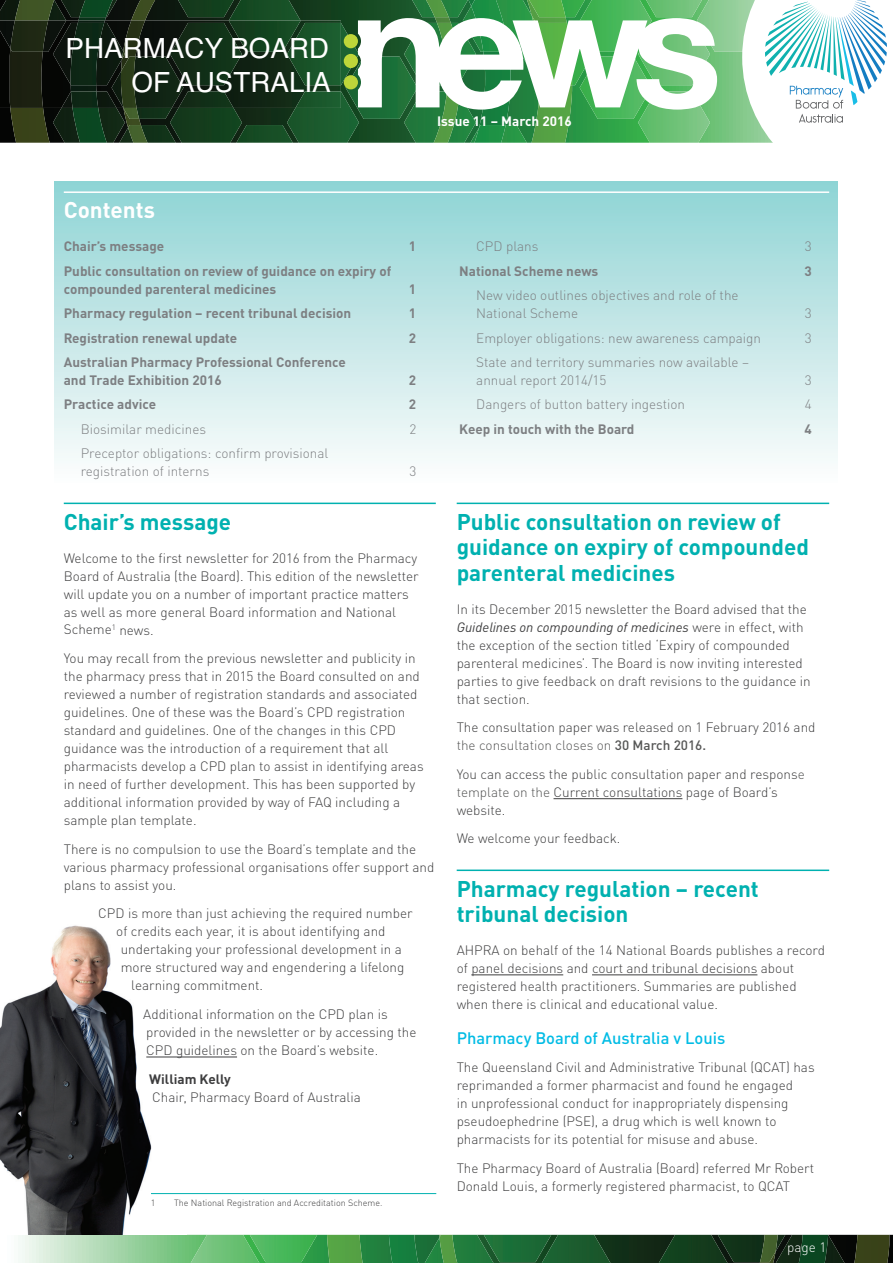
<style>
.page{position:relative;width:893px;height:1263px;background:#fff}
.page>*{position:absolute;margin:0;border:0;box-sizing:border-box;transform-origin:0 0}
.t1{font:27.75px/33.5px "Helvetica";color:#fff;text-align:right}
.t2{font:700 22.5px/25.5px "DINOT";color:#00b1b0}
.t3{font:700 22.5px "DINOT";color:#fff}
.t4{font:500 16.5px "DINOT";color:#02bce5}
.t5{font:300 13.5px/18px "DINOT";color:#3e3e3f}
.t6{font:700 13.5px/18px "DINOT";color:#7d7f82}
.t7{font:300 13.5px/18px "DINOT";color:#7d7f82}
.t8{font:700 13.5px "DINOT";color:#fff}
.t9{font:700 13.5px "DINOT";color:#3e3e3f}
.t10{font:300 13.5px "DINOT";color:#fff}
.t11{font:300 9px "DINOT";color:#3e3e3f}
.s1{font-weight:400;font-style:italic}
.s2{color:#555655}
.s3{font-weight:500;color:#555655}
</style>
<div class="page">
<img style="left:0;top:0;width:742px;height:143px">
<img style="left:73px;top:108px;width:50px;height:35px">
<img style="left:15px;top:0;width:108px;height:20px">
<svg style="left:10px;top:108px;width:40px;height:35px"></svg>
<svg style="left:124px;top:0;width:593px;height:143px"></svg>
<img style="left:137px;top:20px;width:204px;height:88px">
<img style="left:104px;top:23px;width:17px;height:85px">
<img style="left:43px;top:20px;width:28px;height:88px">
<img style="left:0;top:49px;width:10px;height:59px">
<img style="left:0;top:20px;width:10px;height:29px">
<img style="left:71px;top:20px;width:34px;height:71px">
<img style="left:71px;top:23px;width:33px;height:85px">
<div style="left:10px;top:52px;width:33px;height:56px;background:#1c2011"></div>
<img style="left:10px;top:20px;width:38px;height:32px">
<img style="left:121px;top:20px;width:24px;height:51px">
<img style="left:121px;top:51px;width:16px;height:57px">
<svg style="left:742px;top:0;width:145px;height:143px"></svg>
<svg style="left:18px;top:1235px;width:875px;height:28px;background:#5d9c66"></svg>
<img style="left:440px;top:1235px;width:338px;height:28px">
<img style="left:0;top:925px;width:187px;height:309px">
<div style="left:55px;top:181px;width:783px;height:302px;background:linear-gradient(to bottom,#8ed3d4,#fdfcfc)"></div>
<hr style="left:64px;top:503px;width:372px;height:1px;background:#00b1b0">
<hr style="left:146px;top:1057px;width:91px;height:1px;background:#3e3e3f">
<hr style="left:151px;top:1193px;width:285px;height:1px;background:#00b1b0">
<hr style="left:457px;top:503px;width:372px;height:1px;background:#00b1b0">
<hr style="left:553px;top:798px;width:129px;height:1px;background:#3e3e3f">
<hr style="left:457px;top:869px;width:372px;height:2px;background:#00b1b0">
<hr style="left:471px;top:974px;width:92px;height:1px;background:#3e3e3f">
<hr style="left:592px;top:974px;width:165px;height:1px;background:#3e3e3f">
<hr style="left:64px;top:191px;width:765px;height:2px;background:#fff">
<h1 class="t1" style="left:65px;top:33px;width:267px">PHARMACY BOARD<br>OF AUSTRALIA</h1>
<p class="t8" style="left:437px;top:113px;width:136px">Issue 11 – March 2016</p>
<h2 class="t3" style="left:64px;top:196px;width:93px">Contents</h2>
<p class="t6" style="left:64px;top:237px;width:102px">Chair’s message</p>
<p class="t6" style="left:409px;top:237px;width:9px">1</p>
<p class="t6" style="left:64px;top:261px;width:329px">Public consultation on review of guidance on expiry of compounded parenteral medicines</p>
<p class="t6" style="left:409px;top:279px;width:9px">1</p>
<p class="t6" style="left:64px;top:304px;width:289px">Pharmacy regulation – recent tribunal decision</p>
<p class="t6" style="left:409px;top:304px;width:9px">1</p>
<p class="t6" style="left:64px;top:328px;width:175px">Registration renewal update</p>
<p class="t6" style="left:409px;top:328px;width:9px">2</p>
<p class="t6" style="left:64px;top:353px;width:284px">Australian Pharmacy Professional Conference and Trade Exhibition 2016</p>
<p class="t6" style="left:409px;top:371px;width:9px">2</p>
<p class="t6" style="left:64px;top:395px;width:94px">Practice advice</p>
<p class="t6" style="left:409px;top:395px;width:9px">2</p>
<p class="t7" style="left:81px;top:420px;width:127px">Biosimilar medicines</p>
<p class="t7" style="left:409px;top:420px;width:8px">2</p>
<p class="t7" style="left:81px;top:444px;width:249px">Preceptor obligations: confirm provisional registration of interns</p>
<p class="t7" style="left:409px;top:462px;width:8px">3</p>
<p class="t7" style="left:476px;top:237px;width:64px">CPD plans</p>
<p class="t7" style="left:805px;top:237px;width:8px">3</p>
<p class="t6" style="left:459px;top:261px;width:141px">National Scheme news</p>
<p class="t6" style="left:804px;top:261px;width:9px">3</p>
<p class="t7" style="left:476px;top:286px;width:264px">New video outlines objectives and role of the<br>National Scheme</p>
<p class="t7" style="left:805px;top:304px;width:8px">3</p>
<p class="t7" style="left:476px;top:328px;width:286px">Employer obligations: new awareness campaign</p>
<p class="t7" style="left:805px;top:328px;width:8px">3</p>
<p class="t7" style="left:476px;top:353px;width:274px">State and territory summaries now available – annual report 2014/15</p>
<p class="t7" style="left:805px;top:371px;width:8px">3</p>
<p class="t7" style="left:476px;top:395px;width:210px">Dangers of button battery ingestion</p>
<p class="t7" style="left:805px;top:395px;width:8px">4</p>
<p class="t6" style="left:459px;top:419px;width:177px">Keep in touch with the Board</p>
<p class="t6" style="left:804px;top:419px;width:9px">4</p>
<h2 class="t2" style="left:64px;top:508px;width:169px">Chair’s message</h2>
<p class="t5" style="left:64px;top:548px;width:356px">Welcome to the first newsletter for 2016 from the Pharmacy Board of Australia (the Board). This edition of the newsletter will update you on a number of important practice matters as well as more general Board information and National Scheme<sup>1</sup> news.</p>
<p class="t5" style="left:64px;top:649px;width:361px">You may recall from the previous newsletter and publicity in the pharmacy press that in 2015 the Board consulted on and reviewed a number of registration standards and associated guidelines. One of these was the Board’s CPD registration standard and guidelines. One of the changes in this CPD guidance was the introduction of a requirement that all pharmacists develop a CPD plan to assist in identifying areas in need of further development. This has been supported by additional information provided by way of FAQ including a sample plan template.</p>
<p class="t5" style="left:64px;top:840px;width:372px">There is no compulsion to use the Board’s template and the various pharmacy professional organisations offer support and plans to assist you.</p>
<p class="t5" style="left:98px;top:904px;width:316px">CPD is more than just achieving the required number</p>
<p class="t5" style="left:116px;top:922px;width:271px">of credits each year, it is about identifying and</p>
<p class="t5" style="left:121px;top:940px;width:283px">undertaking your professional development in a</p>
<p class="t5" style="left:121px;top:958px;width:285px">more structured way and engendering a lifelong</p>
<p class="t5" style="left:131px;top:976px;width:133px">learning commitment.</p>
<p class="t5" style="left:143px;top:1005px;width:275px">Additional information on the CPD plan is provided in the newsletter or by accessing the<br>CPD guidelines on the Board’s website.</p>
<p class="t9" style="left:149px;top:1070px;width:83px">William Kelly</p>
<p class="t5" style="left:152px;top:1088px;width:210px">Chair, Pharmacy Board of Australia</p>
<p class="t11" style="left:151px;top:1197px;width:6px">1</p>
<p class="t11" style="left:174px;top:1197px;width:210px">The National Registration and Accreditation Scheme.</p>
<h2 class="t2" style="left:457px;top:508px;width:354px">Public consultation on review of guidance on expiry of compounded parenteral medicines</h2>
<p class="t5" style="left:457px;top:599px;width:356px">In its December 2015 newsletter the Board advised that the <span class="s1">Guidelines on compounding of medicines</span> were in effect, with the exception of the section titled ‘Expiry of compounded parenteral medicines’. The Board is now inviting interested parties to give feedback on draft revisions to the guidance in that section.</p>
<p class="t5" style="left:457px;top:718px;width:360px">The consultation paper was released on 1 February 2016 and <span class="s2">the consultation closes on</span> <span class="s3">30 March 2016.</span></p>
<p class="t5" style="left:457px;top:765px;width:350px">You can access the public consultation paper and respons<span class="s2">e template on the</span> Current consultations page of Board’s website.</p>
<p class="t5" style="left:457px;top:829px;width:165px">We welcome your feedback.</p>
<h2 class="t2" style="left:457px;top:875px;width:304px">Pharmacy regulation – recent tribunal decision</h2>
<p class="t5" style="left:457px;top:941px;width:370px">AHPRA on behalf of the 14 National Boards publishes a record of panel decisions and court and tribunal decisions about registered health practitioners. Summaries are published when there is clinical and educational value.</p>
<p class="t4" style="left:457px;top:1027px;width:270px">Pharmacy Board of Australia v Louis</p>
<p class="t5" style="left:457px;top:1058px;width:359px">The Queensland Civil and Administrative Tribunal (QCAT) has reprimanded a former pharmacist and found he engaged<br>in unprofessional conduct for inappropriately dispensing pseudoephedrine (PSE), a drug which is well known to pharmacists for its potential for misuse and abuse.</p>
<p class="t5" style="left:457px;top:1159px;width:359px">The Pharmacy Board of Australia (Board) referred Mr Robert<br>Donald Louis, a formerly registered pharmacist, to QCAT</p>
<p class="t10" style="left:787px;top:1239px;width:41px">page 1</p>
</div>
